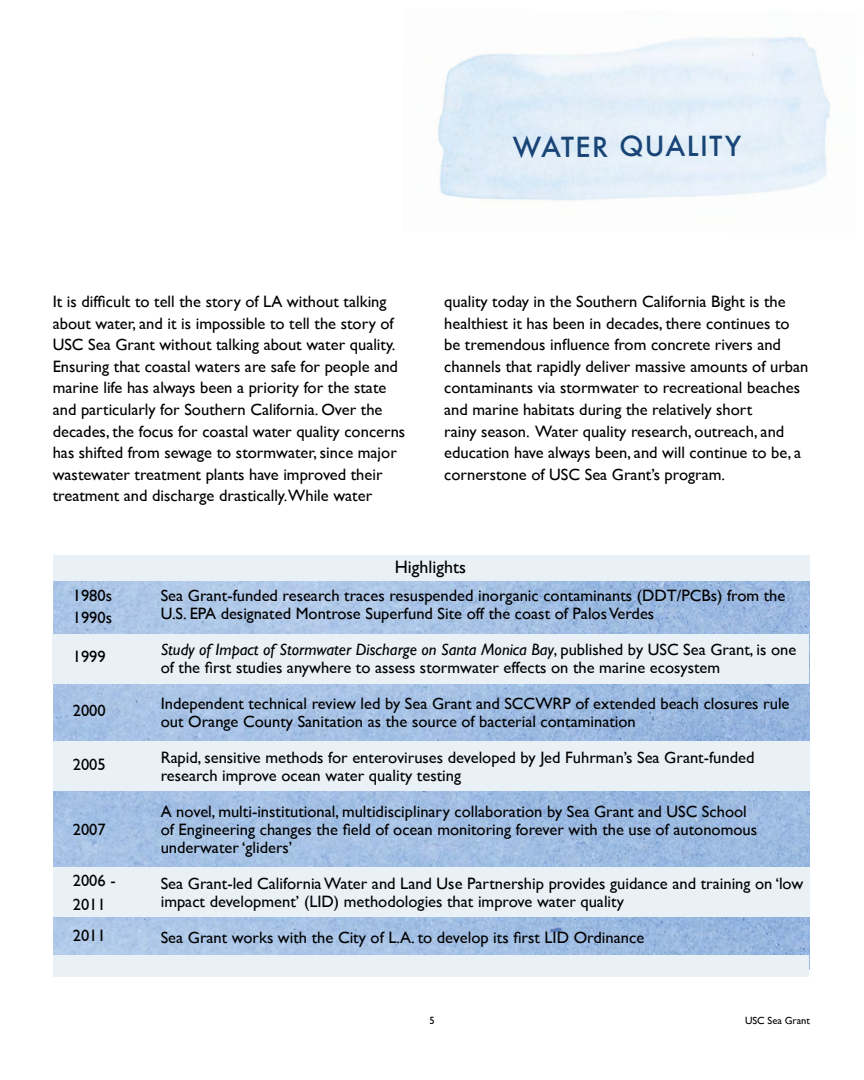
<style>
.page{position:relative;width:864px;height:1080px;background:#fff}
.page>*{position:absolute;margin:0;border:0;box-sizing:border-box;transform-origin:0 0}
.t1{font:500 27px "Futura";letter-spacing:.045em;color:#184576}
.t2{font:18px "Gill Sans";color:#000}
.t3{font:16.5px/21.6px "Gill Sans";color:#000}
.t4{font:10.5px "Gill Sans";color:#000}
.s1{font-style:italic}
</style>
<div class="page">
<img style="left:54px;top:581px;width:755px;height:374px">
<div style="left:53px;top:867px;width:756px;height:50px;background:#e9f1f7"></div>
<div style="left:53px;top:741px;width:756px;height:50px;background:#e9f1f7"></div>
<div style="left:52px;top:635px;width:757px;height:49px;background:#e9f1f7"></div>
<div style="left:53px;top:555px;width:756px;height:26px;background:#e9f1f7"></div>
<div style="left:54px;top:955px;width:755px;height:22px;background:#e9f1f7"></div>
<h1 class="t1" style="left:513px;top:128px;width:230px">WATER QUALITY</h1>
<p class="t3" style="left:53px;top:290px;width:354px">It is difficult to tell the story of LA without talking about water, and it is impossible to tell the story of USC Sea Grant without talking about water quality.<br>Ensuring that coastal waters are safe for people and marine life has always been a priority for the state and particularly for Southern California. Over the decades, the focus for coastal water quality concerns has shifted from sewage to stormwater, since major wastewater treatment plants have improved their treatment and discharge drastically.While water</p>
<p class="t3" style="left:444px;top:290px;width:366px">quality today in the Southern California Bight is the healthiest it has been in decades, there continues to be tremendous influence from concrete rivers and channels that rapidly deliver massive amounts of urban contaminants via stormwater to recreational beaches and marine habitats during the relatively short<br>rainy season. Water quality research, outreach, and education have always been, and will continue to be, a cornerstone of USC Sea Grant’s program.</p>
<p class="t3" style="left:73px;top:585px;width:41px">1980s<br>1990s</p>
<p class="t3" style="left:73px;top:645px;width:35px">1999</p>
<p class="t3" style="left:73px;top:700px;width:35px">2000</p>
<p class="t3" style="left:73px;top:754px;width:35px">2005</p>
<p class="t3" style="left:73px;top:819px;width:35px">2007</p>
<p class="t3" style="left:73px;top:869px;width:44px;line-height:24px">2006 -<br>2011</p>
<p class="t3" style="left:73px;top:924px;width:35px">2011</p>
<p class="t2" style="left:395px;top:556px;width:73px">Highlights</p>
<p class="t3" style="left:161px;top:587px;width:626px;line-height:18px">Sea Grant-funded research traces resuspended inorganic contaminants (DDT/PCBs) from the<br>U.S. EPA designated Montrose Superfund Site off the coast of Palos Verdes</p>
<p class="t3" style="left:161px;top:641px;width:637px;line-height:18px"><span class="s1">Study of Impact of Stormwater Discharge on Santa Monica Bay</span>, published by USC Sea Grant, is one of the first studies anywhere to assess stormwater effects on the marine ecosystem</p>
<p class="t3" style="left:161px;top:695px;width:630px;line-height:18px">Independent technical review led by Sea Grant and SCCWRP of extended beach closures rule out Orange County Sanitation as the source of bacterial contamination</p>
<p class="t3" style="left:161px;top:749px;width:595px;line-height:18px">Rapid, sensitive methods for enteroviruses developed by Jed Fuhrman’s Sea Grant-funded research improve ocean water quality testing</p>
<p class="t3" style="left:161px;top:803px;width:598px;line-height:18px">A novel, multi-institutional, multidisciplinary collaboration by Sea Grant and USC School of Engineering changes the field of ocean monitoring forever with the use of autonomous underwater ‘gliders’</p>
<p class="t3" style="left:161px;top:875px;width:644px;line-height:18px">Sea Grant-led California Water and Land Use Partnership provides guidance and training on ‘low impact development’ (LID) methodologies that improve water quality</p>
<p class="t3" style="left:161px;top:927px;width:485px">Sea Grant works with the City of L.A. to develop its first LID Ordinance</p>
<p class="t4" style="left:429px;top:1015px;width:7px">5</p>
<p class="t4" style="left:745px;top:1015px;width:66px">USC Sea Grant</p>
</div>
